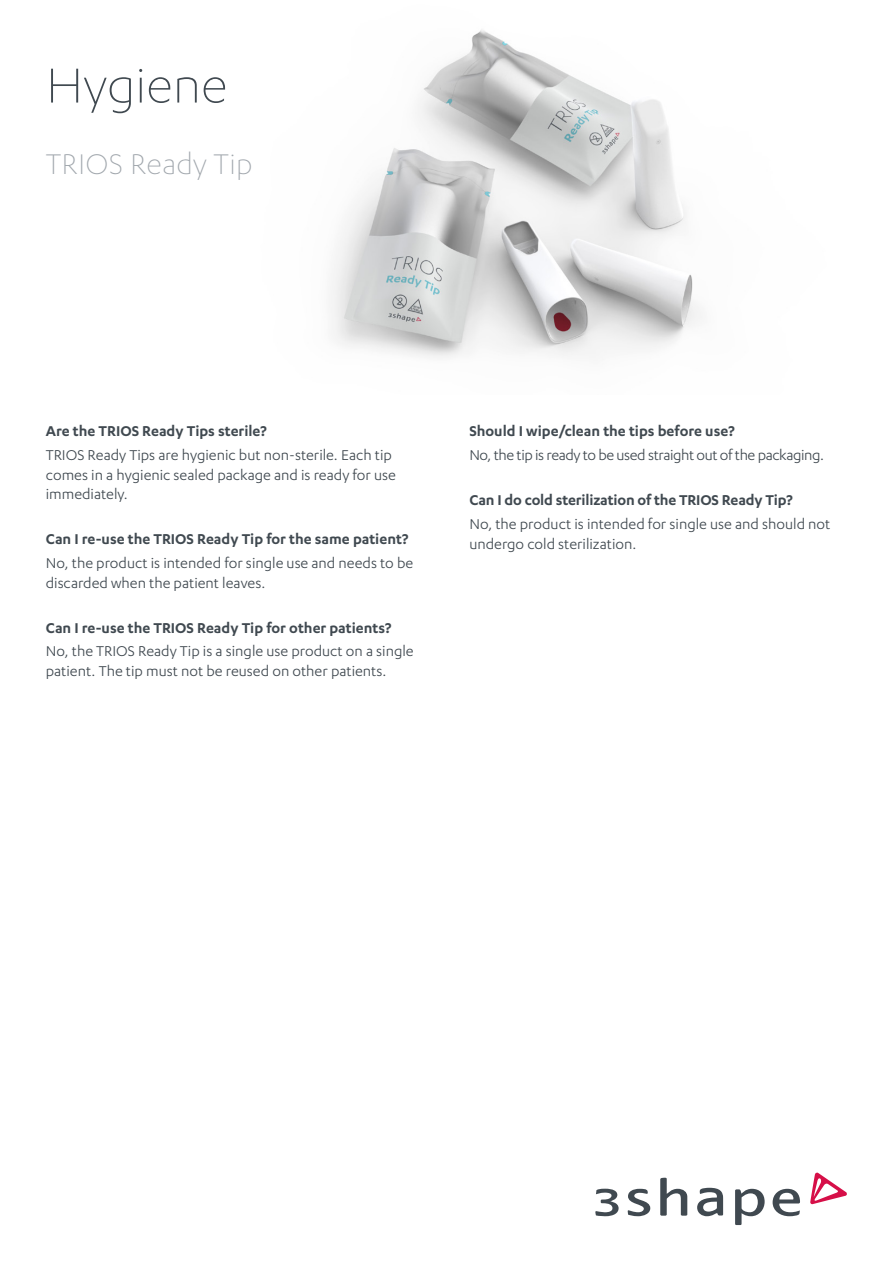
<style>
.page{position:relative;width:893px;height:1263px;background:#fff}
.page>*{position:absolute;margin:0;border:0;box-sizing:border-box;transform-origin:0 0}
.Headline_52_pt{font:300 57px "Karbon";color:#404950}
.SubHeadline_24_pt_TOC{font:300 33px "Karbon";letter-spacing:.01em;color:#a1a7ad}
.Answer{font:16.5px/19.5px "Karbon";color:#404950}
.Question{font:600 16.5px "Karbon";color:#404950}
.Answer-2{font:16.5px "Karbon";letter-spacing:-.025em;color:#404950}
</style>
<div class="page">
<svg style="left:628px;top:1189px;width:22px;height:27px"></svg>
<svg style="left:660px;top:1177px;width:27px;height:39px"></svg>
<svg style="left:697px;top:1188px;width:26px;height:28px"></svg>
<svg style="left:735px;top:1189px;width:30px;height:36px"></svg>
<svg style="left:773px;top:1189px;width:27px;height:27px"></svg>
<svg style="left:595px;top:1189px;width:24px;height:27px"></svg>
<svg style="left:810px;top:1172px;width:37px;height:32px"></svg>
<img style="left:331px;top:29px;width:371px;height:329px">
<p class="Headline_52_pt" style="left:46px;top:54px;width:183px">Hygiene</p>
<p class="SubHeadline_24_pt_TOC" style="left:46px;top:146px;width:208px">TRIOS Ready Tip</p>
<p class="Question" style="left:46px;top:422px;width:223px">Are the TRIOS Ready Tips sterile?</p>
<p class="Answer" style="left:46px;top:445px;width:352px">TRIOS Ready Tips are hygienic but non-sterile. Each tip comes in a hygienic sealed package and is ready for use immediately.</p>
<p class="Question" style="left:46px;top:530px;width:364px">Can I re-use the TRIOS Ready Tip for the same patient?</p>
<p class="Answer" style="left:46px;top:553px;width:369px">No, the product is intended for single use and needs to be discarded when the patient leaves.</p>
<p class="Question" style="left:46px;top:618px;width:347px">Can I re-use the TRIOS Ready Tip for other patients?</p>
<p class="Answer" style="left:46px;top:641px;width:369px">No, the TRIOS Ready Tip is a single use product on a single patient. The tip must not be reused on other patients.</p>
<p class="Question" style="left:469px;top:422px;width:267px">Should I wipe/clean the tips before use?</p>
<p class="Answer-2" style="left:469px;top:446px;width:356px">No, the tip is ready to be used straight out of the packaging.</p>
<p class="Question" style="left:469px;top:491px;width:325px">Can I do cold sterilization of the TRIOS Ready Tip?</p>
<p class="Answer" style="left:469px;top:514px;width:363px">No, the product is intended for single use and should not undergo cold sterilization.</p>
</div>
